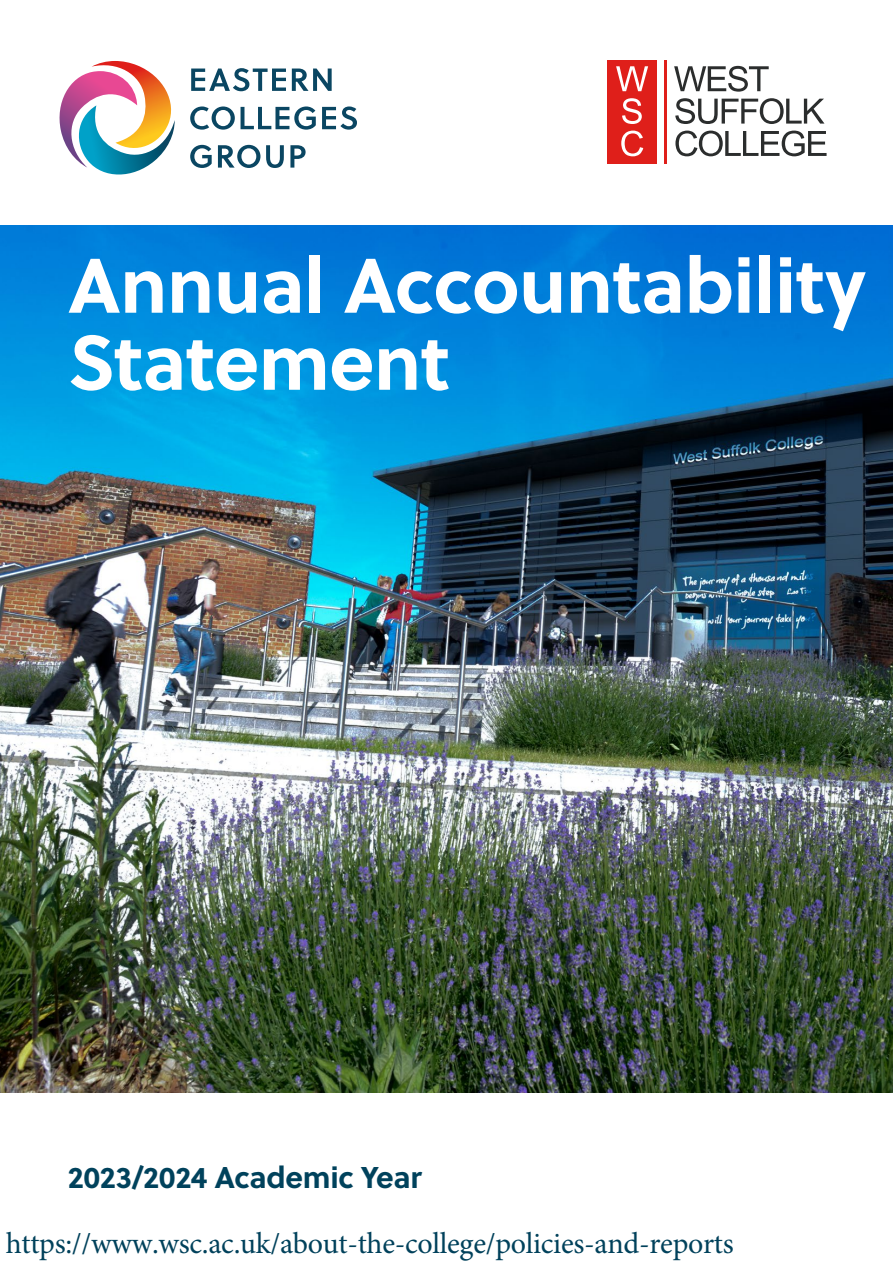
<style>
.page{position:relative;width:893px;height:1263px;background:#fff}
.page>*{position:absolute;margin:0;border:0;box-sizing:border-box;transform-origin:0 0}
.t1{font:700 76.95px/76.9px "Soleil";letter-spacing:-.01em;color:#fff}
.t2{font:30px "Minion Pro";letter-spacing:-.01em;color:#00415b}
.t3{font:700 30px "Soleil";letter-spacing:-.01em;color:#00425c}
</style>
<div class="page">
<img style="left:0;top:225px;width:893px;height:868px">
<svg style="left:191px;top:68px;width:95px;height:23px"></svg>
<svg style="left:292px;top:69px;width:40px;height:22px"></svg>
<svg style="left:190px;top:106px;width:45px;height:24px"></svg>
<svg style="left:241px;top:106px;width:75px;height:24px"></svg>
<svg style="left:322px;top:106px;width:35px;height:24px"></svg>
<svg style="left:190px;top:145px;width:22px;height:23px"></svg>
<svg style="left:218px;top:145px;width:42px;height:23px"></svg>
<svg style="left:266px;top:145px;width:18px;height:23px"></svg>
<svg style="left:290px;top:145px;width:16px;height:23px"></svg>
<svg style="left:59px;top:61px;width:116px;height:114px"></svg>
<div style="left:607px;top:60px;width:49px;height:104px;background:#df1f1a"></div>
<hr style="left:664px;top:60px;width:3px;height:104px;background:#df1f1a">
<svg style="left:616px;top:66px;width:32px;height:25px"></svg>
<svg style="left:622px;top:98px;width:20px;height:26px"></svg>
<svg style="left:621px;top:131px;width:22px;height:25px"></svg>
<svg style="left:674px;top:66px;width:95px;height:26px"></svg>
<svg style="left:675px;top:98px;width:149px;height:26px"></svg>
<svg style="left:675px;top:131px;width:152px;height:25px"></svg>
<h1 class="t1" style="left:68px;top:243px;width:800px">Annual Accountability<br>Statement</h1>
<p class="t3" style="left:68px;top:1154px;width:355px">2023/2024 Academic Year</p>
<p class="t2" style="left:6px;top:1225px;width:729px">https://www.wsc.ac.uk/about-the-college/policies-and-reports</p>
</div>
